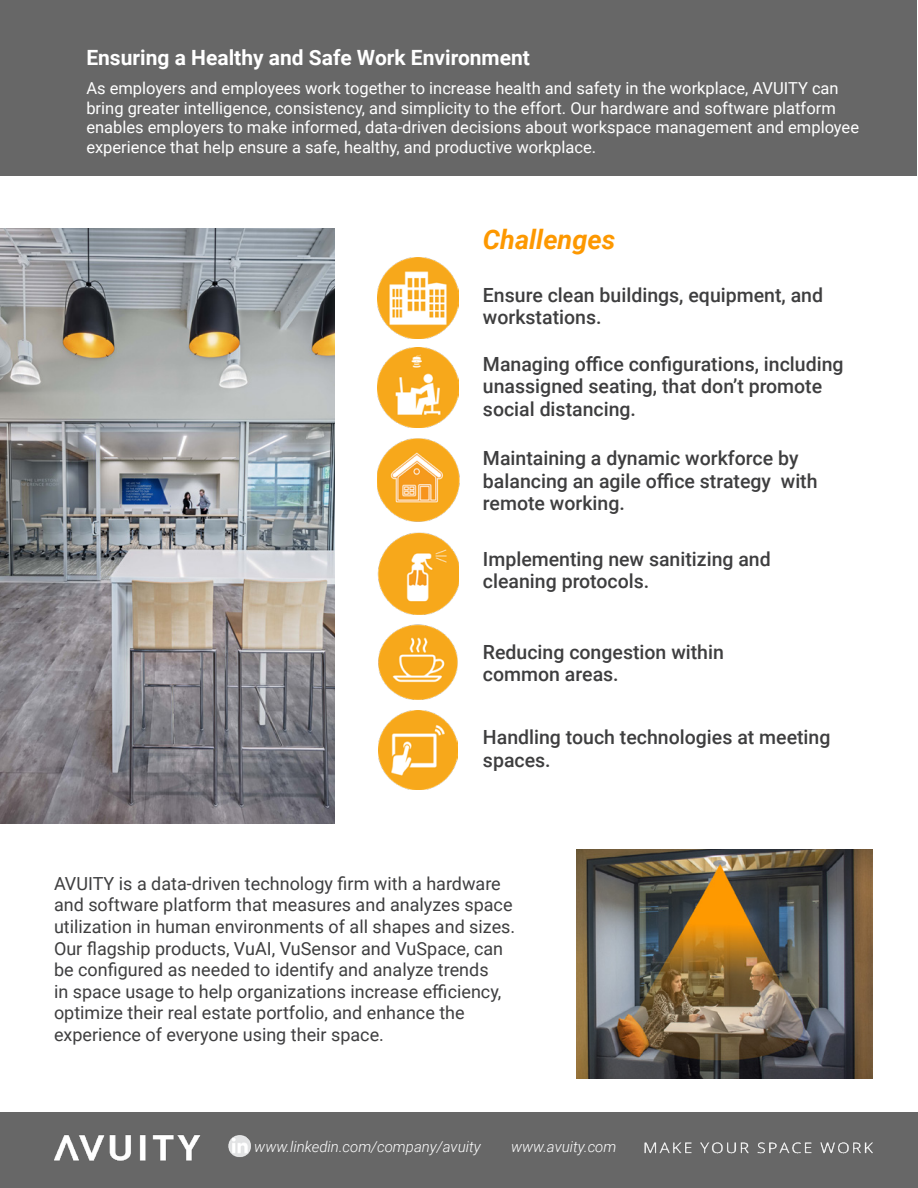
<style>
.page{position:relative;width:918px;height:1188px;background:#fff}
.page>*{position:absolute;margin:0;border:0;box-sizing:border-box;transform-origin:0 0}
.t1{font:italic 700 27px "Roboto";color:#fd9800}
.t2{font:700 21px "Roboto";color:#fff}
.t3{font:500 19.5px/22.5px "Roboto";color:#3e3e3f}
.t4{font:18px/21.6px "Roboto";color:#3e3e3f}
.t5{font:16.5px/19.5px "Roboto";color:#fff}
.t6{font:italic 300 15px "Roboto";color:#fff}
</style>
<div class="page">
<div style="left:0;top:0;width:917px;height:176px;background:#676767"></div>
<img style="left:0;top:228px;width:335px;height:596px">
<img style="left:378px;top:258px;width:81px;height:81px">
<img style="left:378px;top:710px;width:80px;height:80px">
<img style="left:378px;top:347px;width:81px;height:81px">
<img style="left:377px;top:532px;width:82px;height:82px">
<img style="left:377px;top:438px;width:82px;height:84px">
<img style="left:378px;top:624px;width:80px;height:76px">
<img style="left:576px;top:849px;width:297px;height:230px">
<div style="left:0;top:1112px;width:918px;height:76px;background:#676767"></div>
<img style="left:54px;top:1135px;width:147px;height:26px">
<img style="left:645px;top:1142px;width:228px;height:12px">
<img style="left:228px;top:1135px;width:23px;height:22px">
<p class="t2" style="left:86px;top:43px;width:445px">Ensuring a Healthy and Safe Work Environment</p>
<p class="t5" style="left:86px;top:78px;width:774px">As employers and employees work together to increase health and safety in the workplace, AVUITY can bring greater intelligence, consistency, and simplicity to the effort. Our hardware and software platform enables employers to make informed, data-driven decisions about workspace management and employee experience that help ensure a safe, healthy, and productive workplace.</p>
<p class="t1" style="left:483px;top:220px;width:134px">Challenges</p>
<p class="t3" style="left:483px;top:283px;width:342px">Ensure clean buildings, equipment, and workstations.</p>
<p class="t3" style="left:483px;top:352px;width:362px">Managing office configurations, including unassigned seating, that don’t promote social distancing.</p>
<p class="t3" style="left:483px;top:446px;width:336px">Maintaining a dynamic workforce by balancing an agile office strategy with remote working.</p>
<p class="t3" style="left:483px;top:547px;width:289px">Implementing new sanitizing and cleaning protocols.</p>
<p class="t3" style="left:483px;top:640px;width:242px">Reducing congestion within</p>
<p class="t3" style="left:483px;top:663px;width:137px">common areas.</p>
<p class="t3" style="left:483px;top:726px;width:349px">Handling touch technologies at meeting spaces.</p>
<p class="t4" style="left:54px;top:872px;width:463px">AVUITY is a data-driven technology firm with a hardware and software platform that measures and analyzes space utilization in human environments of all shapes and sizes.<br>Our flagship products, VuAI, VuSensor and VuSpace, can be configured as needed to identify and analyze trends<br>in space usage to help organizations increase efficiency, optimize their real estate portfolio, and enhance the experience of everyone using their space.</p>
<p class="t6" style="left:254px;top:1136px;width:228px">www.linkedin.com/company/avuity</p>
<p class="t6" style="left:511px;top:1136px;width:107px">www.avuity.com</p>
</div>
